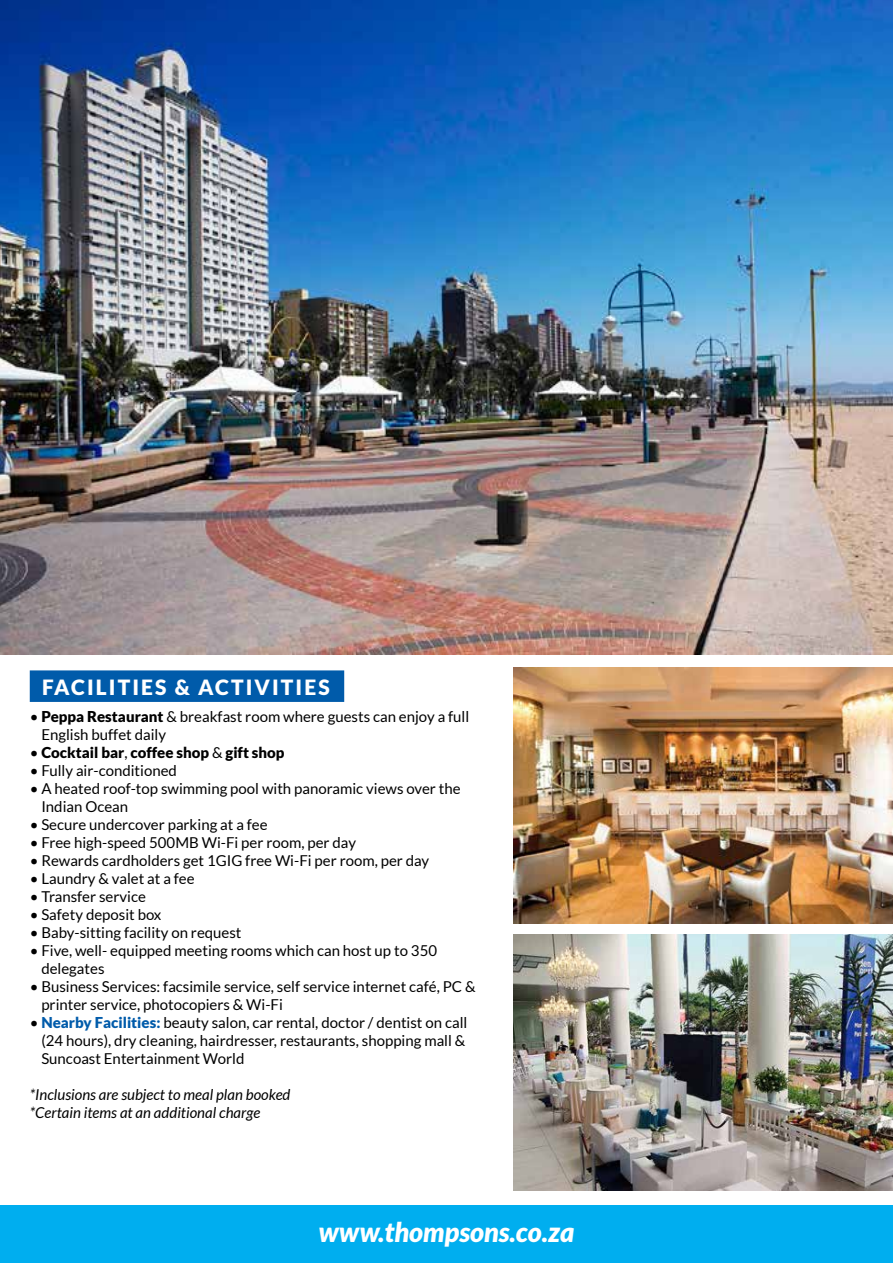
<style>
.page{position:relative;width:893px;height:1263px;background:#fff}
.page>*{position:absolute;margin:0;border:0;box-sizing:border-box;transform-origin:0 0}
.t1{font:italic 900 27px "Lato";color:#fff}
.t2{font:900 21px "Lato";letter-spacing:.1em;color:#fff}
.t3{font:15px/18px "Lato";color:#000}
.t4{font:italic 15px/18px "Lato";color:#000}
.t5{font:900 15px "Lato";color:#000}
.s1{font-weight:900}
.s2{font-weight:400}
.s3{font-weight:900;color:#005baa}
</style>
<div class="page">
<img style="left:513px;top:668px;width:380px;height:256px">
<img style="left:513px;top:934px;width:380px;height:256px">
<div style="left:0;top:1205px;width:893px;height:58px;background:#00aeef"></div>
<img style="left:0;top:0;width:893px;height:655px">
<div style="left:30px;top:670px;width:314px;height:32px;background:#005baa"></div>
<h2 class="t2" style="left:42px;top:675px;width:289px">FACILITIES &amp; ACTIVITIES</h2>
<p class="t3" style="left:41px;top:707px;width:429px;text-indent:-12px">• <span class="s1">Peppa Restaurant</span> &amp; breakfast room where guests can enjoy a full<br>English buffet daily</p>
<p class="t5" style="left:30px;top:743px;width:256px"><span class="s2">•</span> Cocktail bar<span class="s2">,</span> coffee shop <span class="s2">&amp;</span> gift shop</p>
<p class="t3" style="left:30px;top:761px;width:149px">• Fully air-conditioned</p>
<p class="t3" style="left:41px;top:779px;width:421px;text-indent:-12px">• A heated roof-top swimming pool with panoramic views over the<br>Indian Ocean</p>
<p class="t3" style="left:30px;top:815px;width:239px">• Secure undercover parking at a fee</p>
<p class="t3" style="left:30px;top:833px;width:328px">• Free high-speed 500MB Wi-Fi per room, per day</p>
<p class="t3" style="left:30px;top:851px;width:401px">• Rewards cardholders get 1GIG free Wi-Fi per room, per day</p>
<p class="t3" style="left:30px;top:869px;width:166px">• Laundry &amp; valet at a fee</p>
<p class="t3" style="left:30px;top:887px;width:118px">• Transfer service</p>
<p class="t3" style="left:30px;top:905px;width:133px">• Safety deposit box</p>
<p class="t3" style="left:30px;top:923px;width:213px">• Baby-sitting facility on request</p>
<p class="t3" style="left:41px;top:941px;width:397px;text-indent:-12px">• Five, well- equipped meeting rooms which can host up to 350 delegates</p>
<p class="t3" style="left:41px;top:977px;width:436px;text-indent:-12px">• Business Services: facsimile service, self service internet café, PC &amp; printer service, photocopiers &amp; Wi-Fi</p>
<p class="t3" style="left:41px;top:1013px;width:427px;text-indent:-12px">• <span class="s3">Nearby Facilities:</span> beauty salon, car rental, doctor / dentist on call (24 hours), dry cleaning, hairdresser, restaurants, shopping mall &amp;<br>Suncoast Entertainment World</p>
<p class="t4" style="left:30px;top:1086px;width:262px">*Inclusions are subject to meal plan booked *Certain items at an additional charge</p>
<h1 class="t1" style="left:319px;top:1216px;width:257px">www.thompsons.co.za</h1>
</div>
